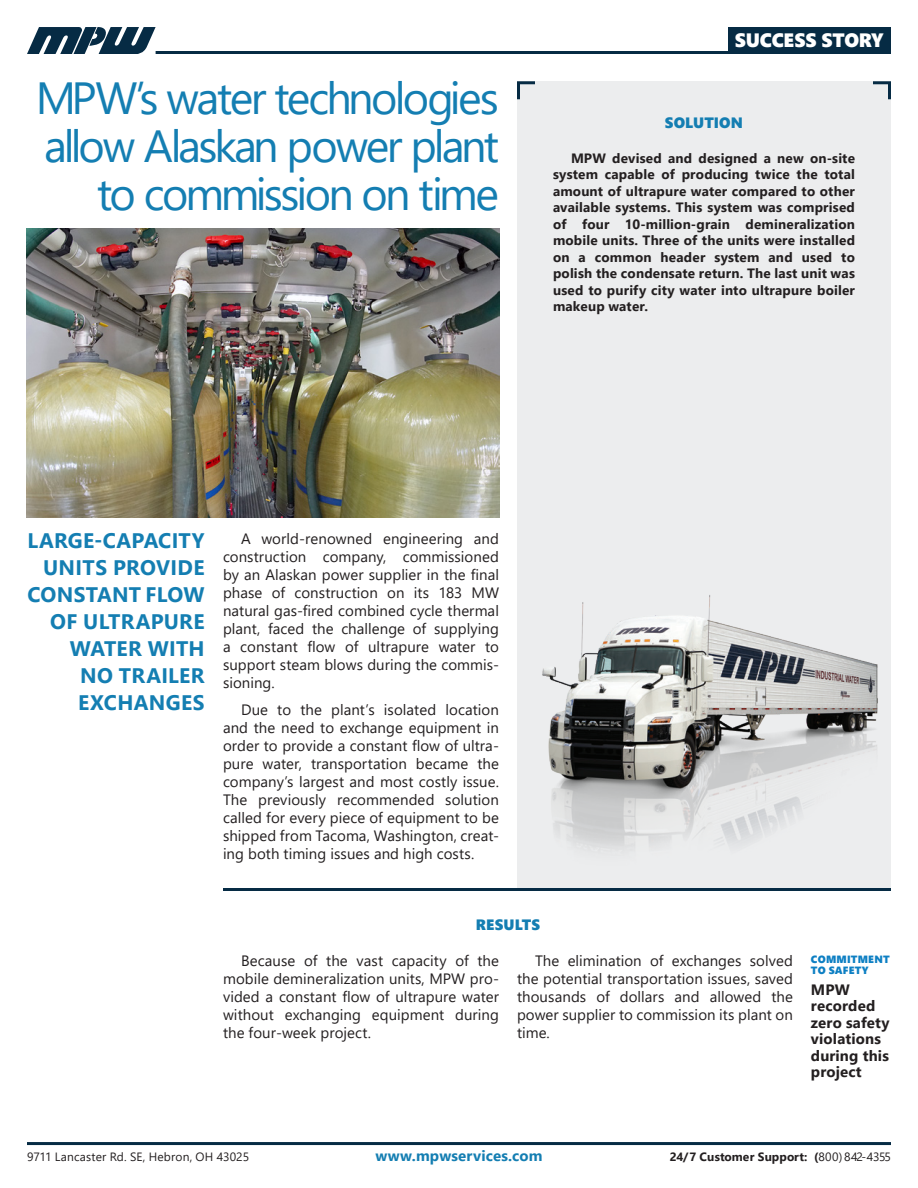
<style>
.page{position:relative;width:918px;height:1188px;background:#fff}
.page>*{position:absolute;margin:0;border:0;box-sizing:border-box;transform-origin:0 0}
.Headline{font:45px/48px "Segoe UI";letter-spacing:-.06em;color:#147eb2;text-align:right}
.Deck{font:700 21px/27px "Segoe UI";letter-spacing:.01em;color:#147eb2;text-align:right}
.Deck-2{font:19.35px "Segoe UI Black";letter-spacing:-.01em;color:#fff}
.Body_Copy{font:15px/18px "Segoe UI";letter-spacing:.005em;color:#231f20;text-align:justify}
.t1{font:700 15px/16.5px "Segoe UI";letter-spacing:.01em;color:#231f20}
.t2{font:700 15px "Segoe UI";letter-spacing:.01em;color:#147eb2}
.Subhead{font:15px "Segoe UI Black";letter-spacing:.01em;color:#147eb2}
.Solution{font:700 13.5px/16.5px "Segoe UI";letter-spacing:.01em;color:#231f20;text-align:justify}
.t3{font:12px "Segoe UI";letter-spacing:.015em;color:#231f20}
.t4{font:700 12px "Segoe UI";letter-spacing:.015em;color:#231f20}
.t5{font:10.5px/10.5px "Segoe UI Black";letter-spacing:.02em;color:#0d7fc3}
.s1{font-weight:400}
</style>
<div class="page">
<div style="left:517px;top:81px;width:374px;height:809px;background:#ecedee"></div>
<svg style="left:517px;top:81px;width:18px;height:19px"></svg>
<svg style="left:873px;top:81px;width:18px;height:19px"></svg>
<hr style="left:156px;top:51px;width:611px;height:3px;background:#062b44">
<svg style="left:27px;top:27px;width:129px;height:27px"></svg>
<div style="left:728px;top:27px;width:163px;height:27px;background:#062b44"></div>
<hr style="left:223px;top:888px;width:668px;height:3px;background:#062b44">
<hr style="left:27px;top:1142px;width:864px;height:3px;background:#062b44">
<img style="left:26px;top:229px;width:474px;height:288px">
<img style="left:542px;top:595px;width:336px;height:255px">
<p class="Headline" style="left:36px;top:73px;width:465px">MPW’s water technologies allow Alaskan power plant to commission on time</p>
<p class="Deck-2" style="left:735px;top:27px;width:150px">SUCCESS STORY</p>
<p class="Subhead" style="left:665px;top:112px;width:80px">SOLUTION</p>
<p class="Solution" style="left:553px;top:150px;width:304px;text-indent:18px">MPW devised and designed a new on-site system capable of producing twice the total amount of ultrapure water compared to other available systems. This system was comprised of four 10-million-grain demineralization mobile units. Three of the units were installed on a common header system and used to polish the condensate return. The last unit was used to purify city water into ultrapure boiler makeup water.</p>
<p class="Deck" style="left:27px;top:527px;width:179px">LARGE-CAPACITY<br>UNITS PROVIDE<br>CONSTANT FLOW<br>OF ULTRAPURE<br>WATER WITH<br>NO TRAILER<br>EXCHANGES</p>
<p class="Body_Copy" style="left:223px;top:529px;width:278px;text-indent:18px">A world-renowned engineering and construction company, commissioned by an Alaskan power supplier in the final phase of construction on its 183 MW natural gas-fired combined cycle thermal plant, faced the challenge of supplying a constant flow of ultrapure water to support steam blows during the commis&shy;sioning.</p>
<p class="Body_Copy" style="left:223px;top:700px;width:278px;text-indent:18px">Due to the plant’s isolated location and the need to exchange equipment in order to provide a constant flow of ultra&shy;pure water, transportation became the company’s largest and most costly issue.<br>The previously recommended solution called for every piece of equipment to be shipped from Tacoma, Washington, creat&shy;ing both timing issues and high costs.</p>
<p class="Subhead" style="left:476px;top:913px;width:66px">RESULTS</p>
<p class="Body_Copy" style="left:223px;top:952px;width:278px;text-indent:18px">Because of the vast capacity of the mobile demineralization units, MPW pro&shy;vided a constant flow of ultrapure water without exchanging equipment during the four-week project.</p>
<p class="Body_Copy" style="left:517px;top:952px;width:278px;text-indent:18px">The elimination of exchanges solved the potential transportation issues, saved thousands of dollars and allowed the power supplier to commission its plant on time.</p>
<p class="t5" style="left:811px;top:954px;width:80px">COMMITMENT<br>TO SAFETY</p>
<p class="t1" style="left:811px;top:981px;width:80px">MPW recorded zero safety violations during this project</p>
<p class="t3" style="left:27px;top:1147px;width:224px">9711 Lancaster Rd. SE, Hebron, OH 43025</p>
<p class="t2" style="left:375px;top:1144px;width:169px">www.mpwservices.com</p>
<p class="t4" style="left:670px;top:1147px;width:223px">24/7 Customer Support: (<span class="s1">800) 842-4355</span></p>
</div>
